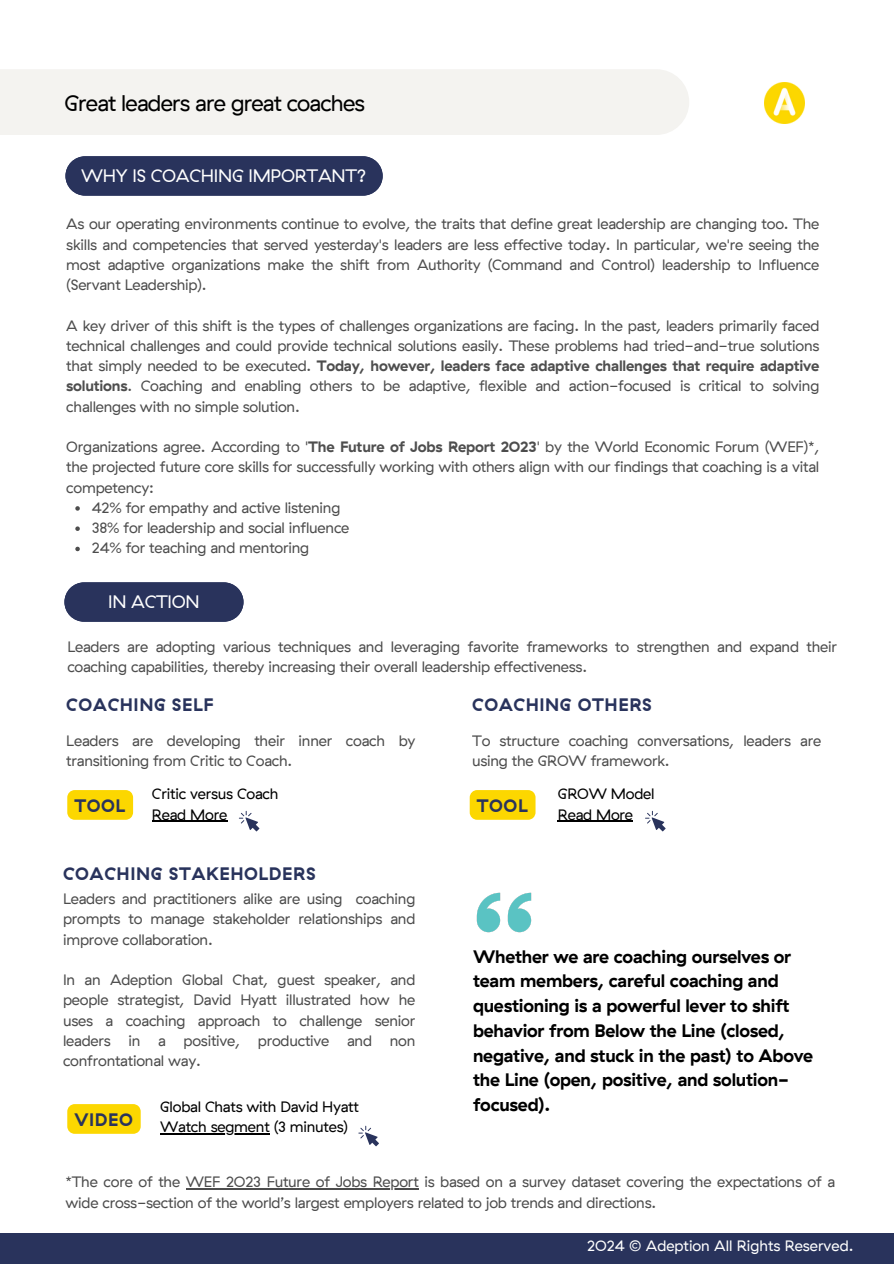
<style>
.page{position:relative;width:894px;height:1264px;background:#fff}
.page>*{position:absolute;margin:0;border:0;box-sizing:border-box;transform-origin:0 0}
.t1{font:22.5px "GT Haptik";letter-spacing:-.035em;color:#000}
.t2{font:700 18px/24.8px "GT Haptik";letter-spacing:-.015em;color:#000}
.t3{font:700 18px "GT Haptik";letter-spacing:.03em;color:#29335c}
.t4{font:18px "GT Haptik";letter-spacing:-.015em;color:#fff}
.t5{font:15px/20.2px "GT Haptik";letter-spacing:-.015em;color:#000;text-align:justify}
.t6{font:15px "GT Haptik";color:#fff}
.s1{font-weight:700}
</style>
<div class="page">
<svg style="left:64px;top:582px;width:179px;height:39px;background:#323c63"></svg>
<div style="left:0;top:69px;width:689px;height:66px;background:#f4f3f0"></div>
<img style="left:764px;top:83px;width:40px;height:40px">
<div style="left:0;top:1233px;width:893px;height:30px;background:#29335c"></div>
<hr style="left:152px;top:820px;width:75px;height:1px;background:#000">
<svg style="left:239px;top:810px;width:20px;height:21px"></svg>
<svg style="left:65px;top:156px;width:317px;height:40px;background:#2f3960"></svg>
<hr style="left:557px;top:820px;width:75px;height:1px;background:#000">
<svg style="left:645px;top:810px;width:20px;height:21px"></svg>
<hr style="left:160px;top:1132px;width:109px;height:2px;background:#000">
<svg style="left:358px;top:1125px;width:20px;height:20px"></svg>
<img style="left:476px;top:892px;width:56px;height:41px">
<svg style="left:75px;top:506px;width:5px;height:4px"></svg>
<svg style="left:75px;top:526px;width:5px;height:5px"></svg>
<svg style="left:75px;top:546px;width:5px;height:5px"></svg>
<hr style="left:186px;top:1188px;width:232px;height:1px;background:#000">
<div style="left:67px;top:790px;width:66px;height:29px;background:#fcd700"></div>
<div style="left:469px;top:790px;width:66px;height:29px;background:#fcd700"></div>
<svg style="left:67px;top:1104px;width:74px;height:29px;background:#fcd807"></svg>
<h2 class="t1" style="left:64px;top:88px;width:302px">Great leaders are great coaches</h2>
<p class="t4" style="left:81px;top:164px;width:287px">WHY IS COACHING IMPORTANT?</p>
<p class="t5" style="left:66px;top:213px;width:754px">As our operating environments continue to evolve, the traits that define great leadership are changing too. The skills and competencies that served yesterday's leaders are less effective today. In particular, we're seeing the most adaptive organizations make the shift from Authority (Command and Control) leadership to Influence (Servant Leadership).</p>
<p class="t5" style="left:66px;top:315px;width:754px">A key driver of this shift is the types of challenges organizations are facing. In the past, leaders primarily faced technical challenges and could provide technical solutions easily. These problems had tried-and-true solutions that simply needed to be executed. <span class="s1">Today, however, leaders face adaptive challenges that require adaptive solutions</span>. Coaching and enabling others to be adaptive, flexible and action-focused is critical to solving challenges with no simple solution.</p>
<p class="t5" style="left:66px;top:436px;width:754px">Organizations agree. According to '<span class="s1">The Future of Jobs Report 2O23</span>' by the World Economic Forum (WEF)*,</p>
<p class="t5" style="left:66px;top:456px;width:754px">the projected future core skills for successfully working with others align with our findings that coaching is a vital</p>
<p class="t5" style="left:66px;top:477px;width:89px">competency:</p>
<p class="t5" style="left:92px;top:497px;width:250px">42% for empathy and active listening</p>
<p class="t5" style="left:92px;top:517px;width:259px">38% for leadership and social influence</p>
<p class="t5" style="left:92px;top:537px;width:219px">24% for teaching and mentoring</p>
<h1 class="t4" style="left:108px;top:590px;width:93px">IN ACTION</h1>
<p class="t5" style="left:67px;top:635px;width:771px">Leaders are adopting various techniques and leveraging favorite frameworks to strengthen and expand their coaching capabilities, thereby increasing their overall leadership effectiveness.</p>
<p class="t3" style="left:66px;top:693px;width:149px">COACHING SELF</p>
<p class="t5" style="left:66px;top:730px;width:350px">Leaders are developing their inner coach by transitioning from Critic to Coach.</p>
<p class="t3" style="left:472px;top:693px;width:181px">COACHING OTHERS</p>
<p class="t5" style="left:472px;top:730px;width:350px">To structure coaching conversations, leaders are using the GROW framework.</p>
<p class="t5" style="left:152px;top:783px;width:128px">Critic versus Coach</p>
<p class="t5" style="left:152px;top:803px;width:77px">Read More</p>
<p class="t3" style="left:74px;top:793px;width:52px">TOOL</p>
<p class="t3" style="left:477px;top:793px;width:52px">TOOL</p>
<h2 class="t3" style="left:63px;top:861px;width:254px">COACHING STAKEHOLDERS</h2>
<p class="t5" style="left:557px;top:783px;width:98px">GROW Model</p>
<p class="t5" style="left:557px;top:803px;width:77px">Read More</p>
<p class="t5" style="left:63px;top:888px;width:354px">Leaders and practitioners alike are using coaching prompts to manage stakeholder relationships and improve collaboration.</p>
<p class="t5" style="left:63px;top:969px;width:354px">In an Adeption Global Chat, guest speaker, and people strategist, David Hyatt illustrated how he uses a coaching approach to challenge senior leaders in a positive, productive and non confrontational way.</p>
<p class="t3" style="left:74px;top:1107px;width:60px">VIDEO</p>
<p class="t5" style="left:160px;top:1095px;width:200px">Global Chats with David Hyatt</p>
<p class="t5" style="left:160px;top:1116px;width:189px">Watch segment (3 minutes)</p>
<h2 class="t2" style="left:473px;top:943px;width:342px">Whether we are coaching ourselves or team members, careful coaching and questioning is a powerful lever to shift behavior from Below the Line (closed, negative, and stuck in the past) to Above the Line (open, positive, and solution&shy;focused).</h2>
<p class="t5" style="left:65px;top:1171px;width:771px">*The core of the WEF 2O23 Future of Jobs Report is based on a survey dataset covering the expectations of a wide cross-section of the world’s largest employers related to job trends and directions.</p>
<p class="t6" style="left:587px;top:1235px;width:268px">2O24 © Adeption All Rights Reserved.</p>
</div>
